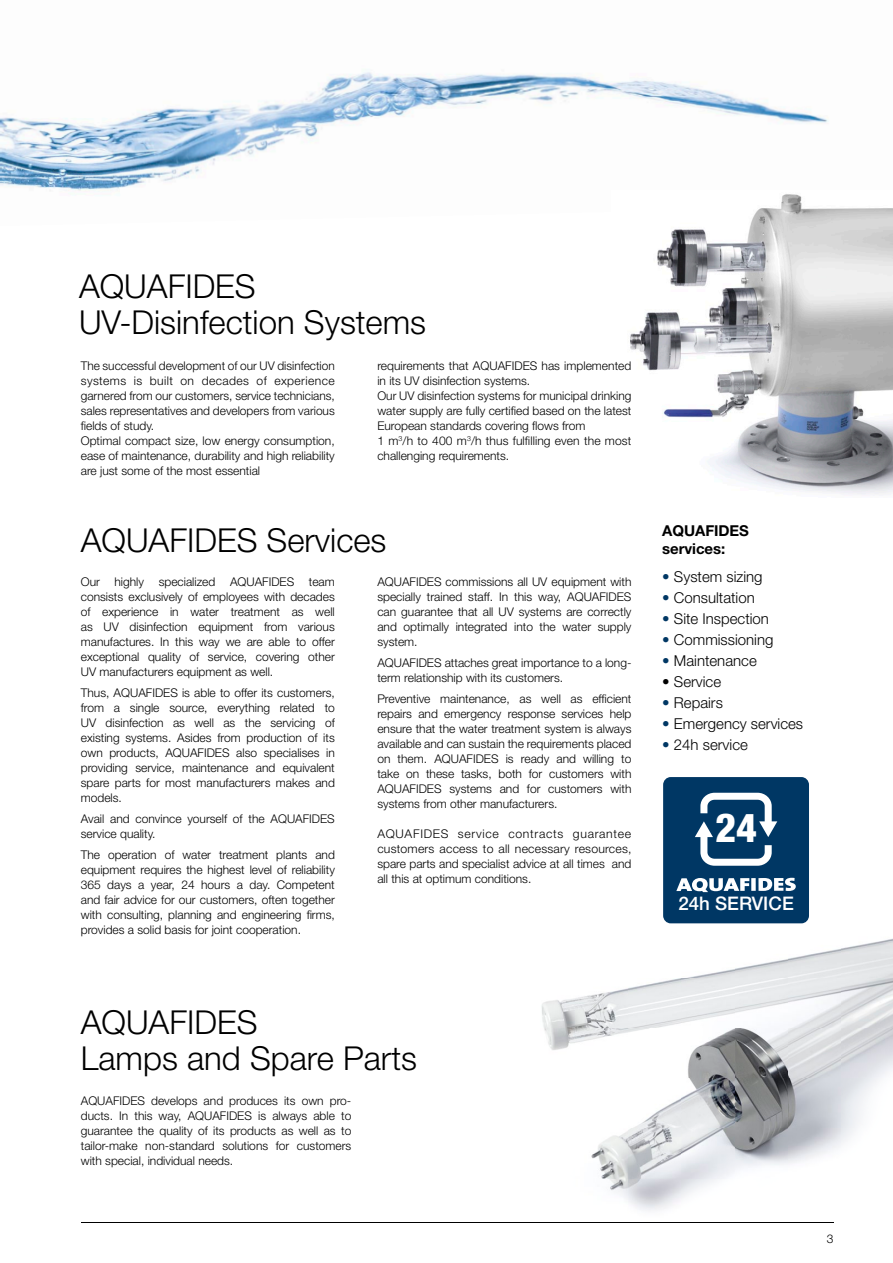
<style>
.page{position:relative;width:893px;height:1263px;background:#fff}
.page>*{position:absolute;margin:0;border:0;box-sizing:border-box;transform-origin:0 0}
.t1{font:800 condensed 40.2px "Helvetica Neue LT Std";color:#fff}
.t2{font:300 33px/36px "Helvetica Neue LT Std";color:#000}
.t3{font:500 18.75px "Helvetica Neue LT Std";letter-spacing:-.005em;color:#fff}
.t4{font:300 15px "Helvetica Neue LT Std";color:#000}
.t5{font:700 15px/18px "Helvetica Neue LT Std";letter-spacing:-.005em;color:#000}
.t6{font:300 12px/15px "Helvetica Neue LT Std";color:#000;text-align:justify}
.s1{color:#003764}
</style>
<div class="page">
<hr style="left:81px;top:1222px;width:752px;height:1px;background:#000">
<img style="left:541px;top:938px;width:352px;height:285px">
<img style="left:541px;top:1222px;width:292px;height:1px">
<img style="left:0;top:71px;width:829px;height:121px">
<img style="left:612px;top:190px;width:281px;height:305px">
<div style="left:663px;top:777px;width:146px;height:146px;background:#003764;border-radius:8px"></div>
<svg style="left:695px;top:792px;width:82px;height:74px"></svg>
<div style="left:751px;top:878px;width:5px;height:13px;background:#fff"></div>
<svg style="left:758px;top:878px;width:38px;height:13px"></svg>
<svg style="left:676px;top:878px;width:73px;height:14px"></svg>
<h2 class="t2" style="left:79px;top:267px;width:349px">AQUAFIDES<br>UV-Disinfection Systems</h2>
<p class="t6" style="left:81px;top:358px;width:256px;text-align:left">The successful development of our UV disinfection systems is built on decades of experience garnered from our customers, service technicians, sales representatives and developers from various fields of study.<br>Optimal compact size, low energy consumption, ease of maintenance, durability and high reliability are just some of the most essential</p>
<p class="t6" style="left:377px;top:358px;width:256px;text-align:left">requirements that AQUAFIDES has implemented in its UV disinfection systems.<br>Our UV disinfection systems for municipal drinking water supply are fully certified based on the latest European standards covering flows from<br>1 m<sup>3</sup>/h to 400 m<sup>3</sup>/h thus fulfilling even the most challenging requirements.</p>
<h2 class="t2" style="left:81px;top:521px;width:307px">AQUAFIDES Services</h2>
<p class="t6" style="left:81px;top:574px;width:256px">Our highly specialized AQUAFIDES team consists exclusively of employees with decades of experience in water treatment as well as UV disinfection equipment from various manufactures. In this way we are able to offer exceptional quality of service, covering other UV manufacturers equipment as well.</p>
<p class="t6" style="left:81px;top:685px;width:256px">Thus, AQUAFIDES is able to offer its customers, from a single source, everything related to UV disinfection as well as the servicing of existing systems. Asides from production of its own products, AQUAFIDES also specialises in providing service, maintenance and equivalent spare parts for most manufacturers makes and models.</p>
<p class="t6" style="left:81px;top:811px;width:256px">Avail and convince yourself of the AQUAFIDES service quality.</p>
<p class="t6" style="left:81px;top:847px;width:256px">The operation of water treatment plants and equipment requires the highest level of reliability 365 days a year, 24 hours a day. Competent and fair advice for our customers, often together with consulting, planning and engineering firms, provides a solid basis for joint cooperation.</p>
<p class="t6" style="left:377px;top:574px;width:256px">AQUAFIDES commissions all UV equipment with specially trained staff. In this way, AQUAFIDES can guarantee that all UV systems are correctly and optimally integrated into the water supply system.</p>
<p class="t6" style="left:377px;top:655px;width:256px">AQUAFIDES attaches great importance to a long&shy;term relationship with its customers.</p>
<p class="t6" style="left:377px;top:691px;width:256px">Preventive maintenance, as well as efficient repairs and emergency response services help ensure that the water treatment system is always available and can sustain the requirements placed on them. AQUAFIDES is ready and willing to take on these tasks, both for customers with AQUAFIDES systems and for customers with systems from other manufacturers.</p>
<p class="t6" style="left:377px;top:826px;width:256px">AQUAFIDES service contracts guarantee customers access to all necessary resources, spare parts and specialist advice at all times and all this at optimum conditions.</p>
<h2 class="t2" style="left:81px;top:1003px;width:338px">AQUAFIDES<br>Lamps and Spare Parts</h2>
<p class="t6" style="left:81px;top:1093px;width:272px">AQUAFIDES develops and produces its own pro&shy;ducts. In this way, AQUAFIDES is always able to guarantee the quality of its products as well as to tailor-make non-standard solutions for customers with special, individual needs.</p>
<p class="t5" style="left:662px;top:522px;width:88px">AQUAFIDES services:</p>
<p class="t4" style="left:662px;top:567px;width:102px"><span class="s1">•</span> System sizing</p>
<p class="t4" style="left:662px;top:588px;width:94px"><span class="s1">•</span> Consultation</p>
<p class="t4" style="left:662px;top:609px;width:108px"><span class="s1">•</span> Site Inspection</p>
<p class="t4" style="left:662px;top:630px;width:113px"><span class="s1">•</span> Commissioning</p>
<p class="t4" style="left:662px;top:651px;width:96px"><span class="s1">•</span> Maintenance</p>
<p class="t4" style="left:662px;top:672px;width:60px">• Service</p>
<p class="t4" style="left:662px;top:693px;width:62px"><span class="s1">•</span> Repairs</p>
<p class="t4" style="left:662px;top:714px;width:142px"><span class="s1">•</span> Emergency services</p>
<p class="t4" style="left:662px;top:735px;width:87px"><span class="s1">•</span> 24h service</p>
<h1 class="t1" style="left:715px;top:803px;width:43px">24</h1>
<h3 class="t3" style="left:678px;top:892px;width:117px">24h SERVICE</h3>
<p class="t6" style="left:827px;top:1231px;width:8px">3</p>
</div>
